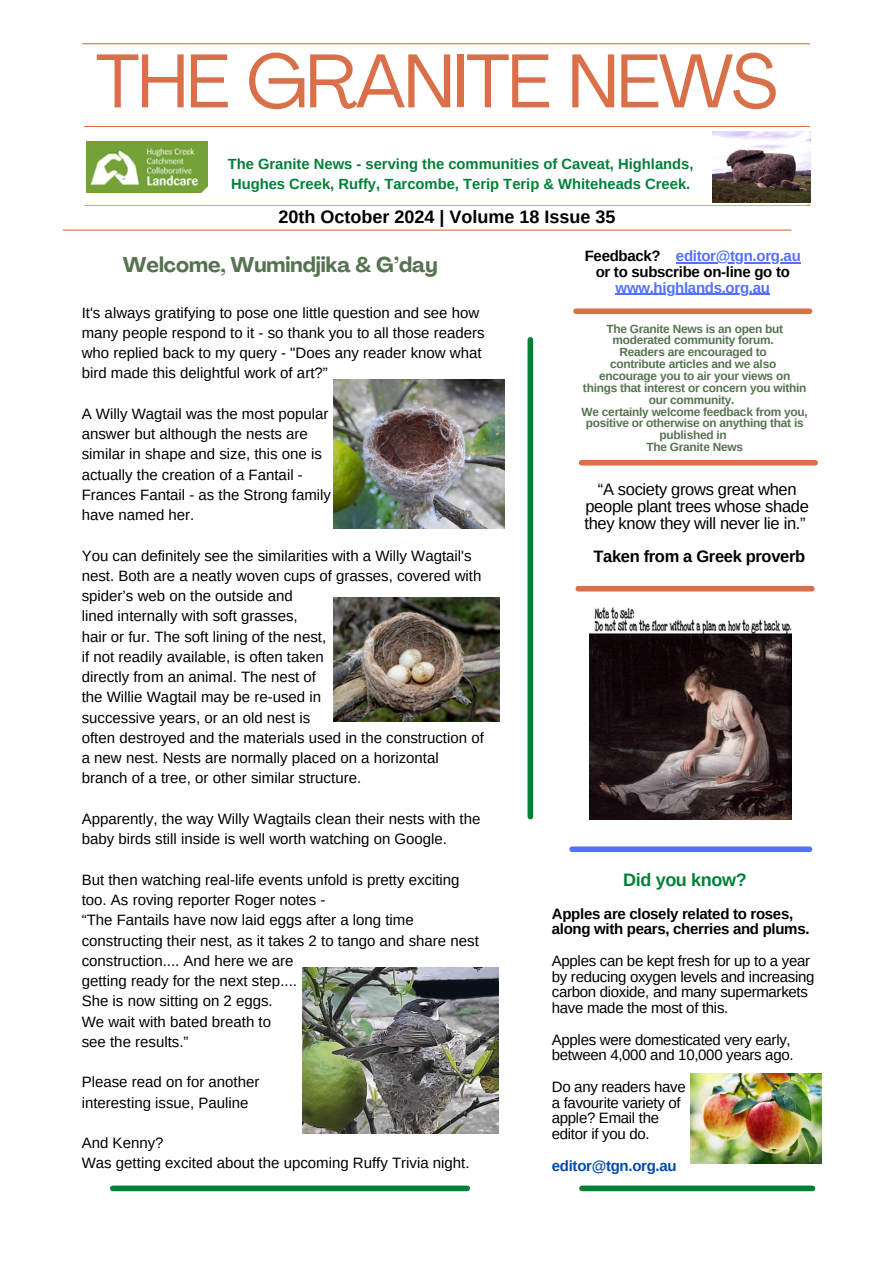
<style>
.page{position:relative;width:894px;height:1264px;background:#fff}
.page>*{position:absolute;margin:0;border:0;box-sizing:border-box;transform-origin:0 0}
.t1{font:75px "Agrandir";letter-spacing:-.025em;color:#d9704a}
.t2{font:700 21px "Agrandir";color:#567351}
.t3{font:700 18px "Arimo";color:#000}
.t4{font:700 18px "Arimo";letter-spacing:-.02em;color:#008037}
.t5{font:16.5px/16.8px "Arimo";letter-spacing:-.02em;color:#000;text-align:center}
.t6{font:700 16.5px "Arimo";letter-spacing:-.02em;color:#000}
.t7{font:15px/20.2px "Arimo";color:#000}
.t8{font:15px/15.8px "Arimo";letter-spacing:-.02em;color:#000}
.t9{font:700 15px/15.8px "Arimo";letter-spacing:-.02em;color:#000}
.t10{font:700 15px "Arimo";letter-spacing:-.02em;color:#5271ff}
.t11{font:700 15px "Arimo";letter-spacing:-.02em;color:#004aad}
.t12{font:700 14.7px/20.2px "Arimo";color:#008037}
.t13{font:700 11.85px/11.9px "Arimo";letter-spacing:-.02em;color:#567351;text-align:center}
.s1{color:#5271ff}
</style>
<div class="page">
<hr style="left:85px;top:204px;width:725px;height:2px;background:#d9704a">
<hr style="left:84px;top:126px;width:725px;height:1px;background:#d9704a">
<hr style="left:63px;top:229px;width:727px;height:2px;background:#d9704a">
<hr style="left:82px;top:43px;width:727px;height:1px;background:#d9704a">
<img style="left:86px;top:142px;width:121px;height:50px">
<div style="left:581px;top:460px;width:233px;height:5px;background:#d9704a"></div>
<div style="left:576px;top:308px;width:233px;height:6px;background:#d9704a"></div>
<img style="left:712px;top:132px;width:98px;height:71px">
<div style="left:572px;top:846px;width:237px;height:6px;background:#5271ff"></div>
<div style="left:527px;top:340px;width:6px;height:476px;background:#008037"></div>
<div style="left:578px;top:586px;width:233px;height:5px;background:#d9704a"></div>
<div style="left:113px;top:1185px;width:354px;height:6px;background:#008037"></div>
<div style="left:581px;top:1185px;width:231px;height:6px;background:#008037"></div>
<img style="left:333px;top:380px;width:171px;height:148px">
<img style="left:333px;top:597px;width:166px;height:124px">
<img style="left:303px;top:967px;width:195px;height:166px">
<img style="left:589px;top:607px;width:202px;height:212px">
<img style="left:690px;top:1073px;width:131px;height:90px">
<hr style="left:675px;top:262px;width:125px;height:1px;background:#5271ff">
<hr style="left:615px;top:294px;width:154px;height:1px;background:#5271ff">
<h4 class="t1" style="left:96px;top:51px;width:682px">THE GRANITE NEWS</h4>
<h6 class="t12" style="left:228px;top:153px;width:467px">The Granite News - serving the communities of Caveat, Highlands,<br>Hughes Creek, Ruffy, Tarcombe, Terip Terip &amp; Whiteheads Creek.</h6>
<h3 class="t3" style="left:278px;top:207px;width:338px">20th October 2024 | Volume 18 Issue 35</h3>
<p class="t9" style="left:584px;top:248px;width:77px">Feedback?</p>
<h3 class="t9" style="left:595px;top:248px;width:206px;text-indent:80px"><span class="s1">editor@tgn.org.au </span>or to subscribe on-line go to</h3>
<h5 class="t10" style="left:615px;top:279px;width:156px">www.highlands.org.au</h5>
<p class="t2" style="left:123px;top:257px;width:316px">Welcome, Wumindjika &amp; G’day</p>
<h5 class="t7" style="left:82px;top:302px;width:404px">It's always gratifying to pose one little question and see how many people respond to it - so thank you to all those readers who replied back to my query - "Does any reader know what bird made this delightful work of art?”</h5>
<p class="t7" style="left:82px;top:403px;width:248px">A Willy Wagtail was the most popular answer but although the nests are similar in shape and size, this one is actually the creation of a Fantail -</p>
<p class="t7" style="left:82px;top:484px;width:251px">Frances Fantail - as the Strong family have named her.</p>
<p class="t7" style="left:82px;top:545px;width:401px">You can definitely see the similarities with a Willy Wagtail's nest. Both are a neatly woven cups of grasses, covered with spider’s web on the outside and</p>
<p class="t7" style="left:82px;top:606px;width:403px">lined internally with soft grasses,<br>hair or fur. The soft lining of the nest,<br>if not readily available, is often taken<br>directly from an animal. The nest of<br>the Willie Wagtail may be re-used in<br>successive years, or an old nest is<br>often destroyed and the materials used in the construction of a new nest. Nests are normally placed on a horizontal branch of a tree, or other similar structure.</p>
<p class="t7" style="left:82px;top:808px;width:400px">Apparently, the way Willy Wagtails clean their nests with the baby birds still inside is well worth watching on Google.</p>
<p class="t7" style="left:82px;top:869px;width:398px">But then watching real-life events unfold is pretty exciting too. As roving reporter Roger notes -<br>“The Fantails have now laid eggs after a long time constructing their nest, as it takes 2 to tango and share nest construction.... And here we are<br>getting ready for the next step....<br>She is now sitting on 2 eggs.<br>We wait with bated breath to</p>
<p class="t7" style="left:82px;top:1031px;width:108px">see the results.”</p>
<p class="t7" style="left:82px;top:1072px;width:179px">Please read on for another interesting issue, Pauline</p>
<p class="t7" style="left:82px;top:1132px;width:389px">And Kenny?<br>Was getting excited about the upcoming Ruffy Trivia night.</p>
<h6 class="t13" style="left:606px;top:322px;width:178px">The Granite News is an open but moderated community forum.</h6>
<h6 class="t13" style="left:619px;top:346px;width:149px">Readers are encouraged to</h6>
<h6 class="t13" style="left:610px;top:358px;width:168px">contribute articles and we also</h6>
<h6 class="t13" style="left:582px;top:370px;width:225px">encourage you to air your views on things that interest or concern you within our community.</h6>
<p class="t13" style="left:581px;top:405px;width:228px">We certainly welcome feedback from you, positive or otherwise on anything that is published in</p>
<p class="t13" style="left:646px;top:441px;width:98px">The Granite News</p>
<h6 class="t5" style="left:584px;top:480px;width:226px">“A society grows great when people plant trees whose shade they know they will never lie in.”</h6>
<h6 class="t6" style="left:593px;top:547px;width:213px">Taken from a Greek proverb</h6>
<h6 class="t4" style="left:623px;top:869px;width:125px">Did you know?</h6>
<h6 class="t9" style="left:551px;top:905px;width:259px">Apples are closely related to roses, along with pears, cherries and plums.</h6>
<h5 class="t8" style="left:551px;top:952px;width:264px">Apples can be kept fresh for up to a year by reducing oxygen levels and increasing carbon dioxide, and many supermarkets have made the most of this.</h5>
<p class="t8" style="left:551px;top:1031px;width:243px">Apples were domesticated very early, between 4,000 and 10,000 years ago.</p>
<p class="t8" style="left:551px;top:1078px;width:135px">Do any readers have a favourite variety of apple? Email the editor if you do.</p>
<p class="t11" style="left:551px;top:1157px;width:126px">editor@tgn.org.au</p>
</div>
